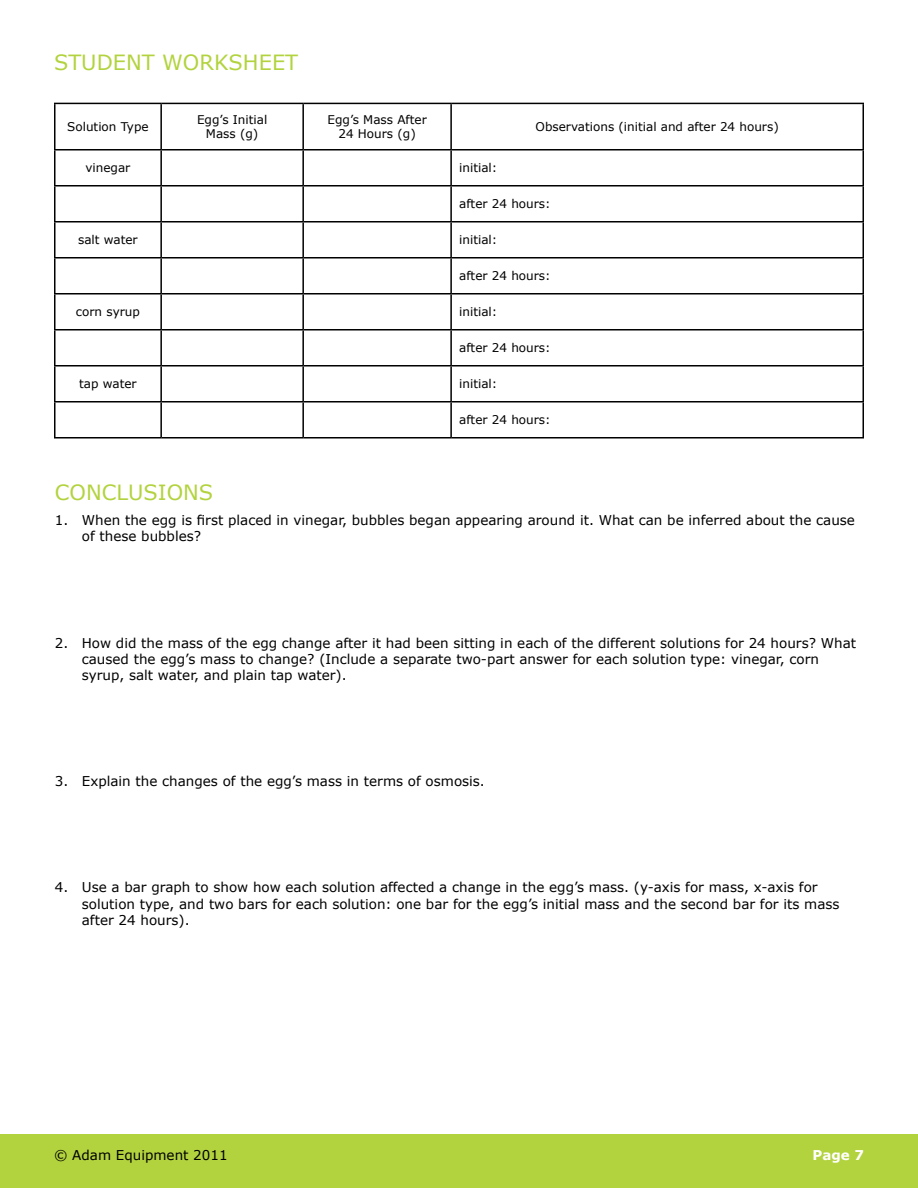
<style>
.page{position:relative;width:918px;height:1188px;background:#fff}
.page>*{position:absolute;margin:0;border:0;box-sizing:border-box;transform-origin:0 0}
.t1{font:21px "Verdana";color:#b2d33e}
.t2{font:13.5px/16.2px "Verdana";color:#000}
.t3{font:700 13.5px "Verdana";color:#fff}
.t4{font:12px/13.5px "Verdana";color:#000;text-align:center}
</style>
<div class="page">
<hr style="left:54px;top:104px;width:2px;height:45px;background:#000">
<hr style="left:54px;top:103px;width:107px;height:1px;background:#000">
<hr style="left:161px;top:103px;width:142px;height:1px;background:#000">
<hr style="left:303px;top:103px;width:148px;height:1px;background:#000">
<hr style="left:451px;top:103px;width:413px;height:1px;background:#000">
<hr style="left:160px;top:104px;width:2px;height:45px;background:#000">
<hr style="left:302px;top:104px;width:2px;height:45px;background:#000">
<hr style="left:450px;top:104px;width:2px;height:45px;background:#000">
<hr style="left:862px;top:104px;width:2px;height:45px;background:#000">
<hr style="left:160px;top:151px;width:2px;height:34px;background:#000">
<hr style="left:302px;top:151px;width:2px;height:34px;background:#000">
<hr style="left:450px;top:151px;width:2px;height:34px;background:#000">
<hr style="left:160px;top:187px;width:2px;height:34px;background:#000">
<hr style="left:302px;top:187px;width:2px;height:34px;background:#000">
<hr style="left:450px;top:187px;width:2px;height:34px;background:#000">
<hr style="left:160px;top:223px;width:2px;height:34px;background:#000">
<hr style="left:302px;top:223px;width:2px;height:34px;background:#000">
<hr style="left:450px;top:223px;width:2px;height:34px;background:#000">
<hr style="left:160px;top:295px;width:2px;height:34px;background:#000">
<hr style="left:302px;top:295px;width:2px;height:34px;background:#000">
<hr style="left:450px;top:295px;width:2px;height:34px;background:#000">
<hr style="left:160px;top:331px;width:2px;height:34px;background:#000">
<hr style="left:302px;top:331px;width:2px;height:34px;background:#000">
<hr style="left:450px;top:331px;width:2px;height:34px;background:#000">
<hr style="left:160px;top:367px;width:2px;height:34px;background:#000">
<hr style="left:302px;top:367px;width:2px;height:34px;background:#000">
<hr style="left:450px;top:367px;width:2px;height:34px;background:#000">
<hr style="left:160px;top:403px;width:2px;height:34px;background:#000">
<hr style="left:302px;top:403px;width:2px;height:34px;background:#000">
<hr style="left:450px;top:403px;width:2px;height:34px;background:#000">
<hr style="left:54px;top:149px;width:107px;height:2px;background:#000">
<hr style="left:161px;top:149px;width:142px;height:2px;background:#000">
<hr style="left:303px;top:149px;width:148px;height:2px;background:#000">
<hr style="left:451px;top:149px;width:413px;height:2px;background:#000">
<hr style="left:862px;top:151px;width:2px;height:34px;background:#000">
<hr style="left:862px;top:187px;width:2px;height:34px;background:#000">
<hr style="left:54px;top:221px;width:107px;height:2px;background:#000">
<hr style="left:54px;top:223px;width:2px;height:34px;background:#000">
<hr style="left:161px;top:221px;width:142px;height:2px;background:#000">
<hr style="left:303px;top:221px;width:148px;height:2px;background:#000">
<hr style="left:451px;top:221px;width:413px;height:2px;background:#000">
<hr style="left:862px;top:223px;width:2px;height:34px;background:#000">
<hr style="left:54px;top:259px;width:2px;height:34px;background:#000">
<hr style="left:862px;top:259px;width:2px;height:34px;background:#000">
<hr style="left:54px;top:293px;width:107px;height:2px;background:#000">
<hr style="left:54px;top:295px;width:2px;height:34px;background:#000">
<hr style="left:161px;top:293px;width:142px;height:2px;background:#000">
<hr style="left:303px;top:293px;width:148px;height:2px;background:#000">
<hr style="left:451px;top:293px;width:413px;height:2px;background:#000">
<hr style="left:862px;top:295px;width:2px;height:34px;background:#000">
<hr style="left:54px;top:331px;width:2px;height:34px;background:#000">
<hr style="left:862px;top:331px;width:2px;height:34px;background:#000">
<hr style="left:54px;top:365px;width:107px;height:2px;background:#000">
<hr style="left:54px;top:367px;width:2px;height:34px;background:#000">
<hr style="left:161px;top:365px;width:142px;height:2px;background:#000">
<hr style="left:303px;top:365px;width:148px;height:2px;background:#000">
<hr style="left:451px;top:365px;width:413px;height:2px;background:#000">
<hr style="left:862px;top:367px;width:2px;height:34px;background:#000">
<hr style="left:54px;top:403px;width:2px;height:34px;background:#000">
<hr style="left:862px;top:403px;width:2px;height:34px;background:#000">
<hr style="left:54px;top:437px;width:107px;height:2px;background:#000">
<hr style="left:161px;top:437px;width:142px;height:2px;background:#000">
<hr style="left:303px;top:437px;width:148px;height:2px;background:#000">
<hr style="left:451px;top:437px;width:413px;height:2px;background:#000">
<hr style="left:54px;top:151px;width:2px;height:34px;background:#000">
<hr style="left:54px;top:185px;width:107px;height:2px;background:#000">
<hr style="left:54px;top:187px;width:2px;height:34px;background:#000">
<hr style="left:161px;top:185px;width:142px;height:2px;background:#000">
<hr style="left:303px;top:185px;width:148px;height:2px;background:#000">
<hr style="left:451px;top:185px;width:413px;height:2px;background:#000">
<hr style="left:160px;top:259px;width:2px;height:34px;background:#000">
<hr style="left:302px;top:259px;width:2px;height:34px;background:#000">
<hr style="left:450px;top:259px;width:2px;height:34px;background:#000">
<hr style="left:54px;top:257px;width:107px;height:2px;background:#000">
<hr style="left:161px;top:257px;width:142px;height:2px;background:#000">
<hr style="left:303px;top:257px;width:148px;height:2px;background:#000">
<hr style="left:451px;top:257px;width:413px;height:2px;background:#000">
<hr style="left:54px;top:329px;width:107px;height:2px;background:#000">
<hr style="left:161px;top:329px;width:142px;height:2px;background:#000">
<hr style="left:303px;top:329px;width:148px;height:2px;background:#000">
<hr style="left:451px;top:329px;width:413px;height:2px;background:#000">
<hr style="left:54px;top:401px;width:107px;height:2px;background:#000">
<hr style="left:161px;top:401px;width:142px;height:2px;background:#000">
<hr style="left:303px;top:401px;width:148px;height:2px;background:#000">
<hr style="left:451px;top:401px;width:413px;height:2px;background:#000">
<div style="left:0;top:1134px;width:918px;height:54px;background:#b2d33e"></div>
<h1 class="t1" style="left:54px;top:48px;width:246px">STUDENT WORKSHEET</h1>
<p class="t4" style="left:67px;top:120px;width:83px">Solution Type</p>
<p class="t4" style="left:197px;top:113px;width:72px">Egg’s Initial<br>Mass (g)</p>
<p class="t4" style="left:327px;top:113px;width:101px">Egg’s Mass After<br>24 Hours (g)</p>
<p class="t4" style="left:536px;top:120px;width:245px">Observations (initial and after 24 hours)</p>
<p class="t4" style="left:85px;top:161px;width:46px">vinegar</p>
<p class="t4" style="left:459px;top:161px;width:40px">initial:</p>
<p class="t4" style="left:459px;top:197px;width:93px">after 24 hours:</p>
<p class="t4" style="left:78px;top:233px;width:61px">salt water</p>
<p class="t4" style="left:459px;top:233px;width:40px">initial:</p>
<p class="t4" style="left:459px;top:269px;width:93px">after 24 hours:</p>
<p class="t4" style="left:76px;top:305px;width:66px">corn syrup</p>
<p class="t4" style="left:459px;top:305px;width:40px">initial:</p>
<p class="t4" style="left:459px;top:341px;width:93px">after 24 hours:</p>
<p class="t4" style="left:79px;top:377px;width:59px">tap water</p>
<p class="t4" style="left:459px;top:377px;width:40px">initial:</p>
<p class="t4" style="left:459px;top:413px;width:93px">after 24 hours:</p>
<h1 class="t1" style="left:55px;top:478px;width:160px">CONCLUSIONS</h1>
<p class="t2" style="left:82px;top:512px;width:775px;text-indent:-27px">1. When the egg is first placed in vinegar, bubbles began appearing around it. What can be inferred about the cause of these bubbles?</p>
<p class="t2" style="left:82px;top:635px;width:776px;text-indent:-27px">2. How did the mass of the egg change after it had been sitting in each of the different solutions for 24 hours? What caused the egg’s mass to change? (Include a separate two-part answer for each solution type: vinegar, corn syrup, salt water, and plain tap water).</p>
<p class="t2" style="left:55px;top:773px;width:432px">3. Explain the changes of the egg’s mass in terms of osmosis.</p>
<p class="t2" style="left:82px;top:879px;width:759px;text-indent:-27px">4. Use a bar graph to show how each solution affected a change in the egg’s mass. (y-axis for mass, x-axis for solution type, and two bars for each solution: one bar for the egg’s initial mass and the second bar for its mass after 24 hours).</p>
<p class="t2" style="left:54px;top:1147px;width:175px">© Adam Equipment 2011</p>
<p class="t3" style="left:812px;top:1147px;width:53px">Page 7</p>
</div>
